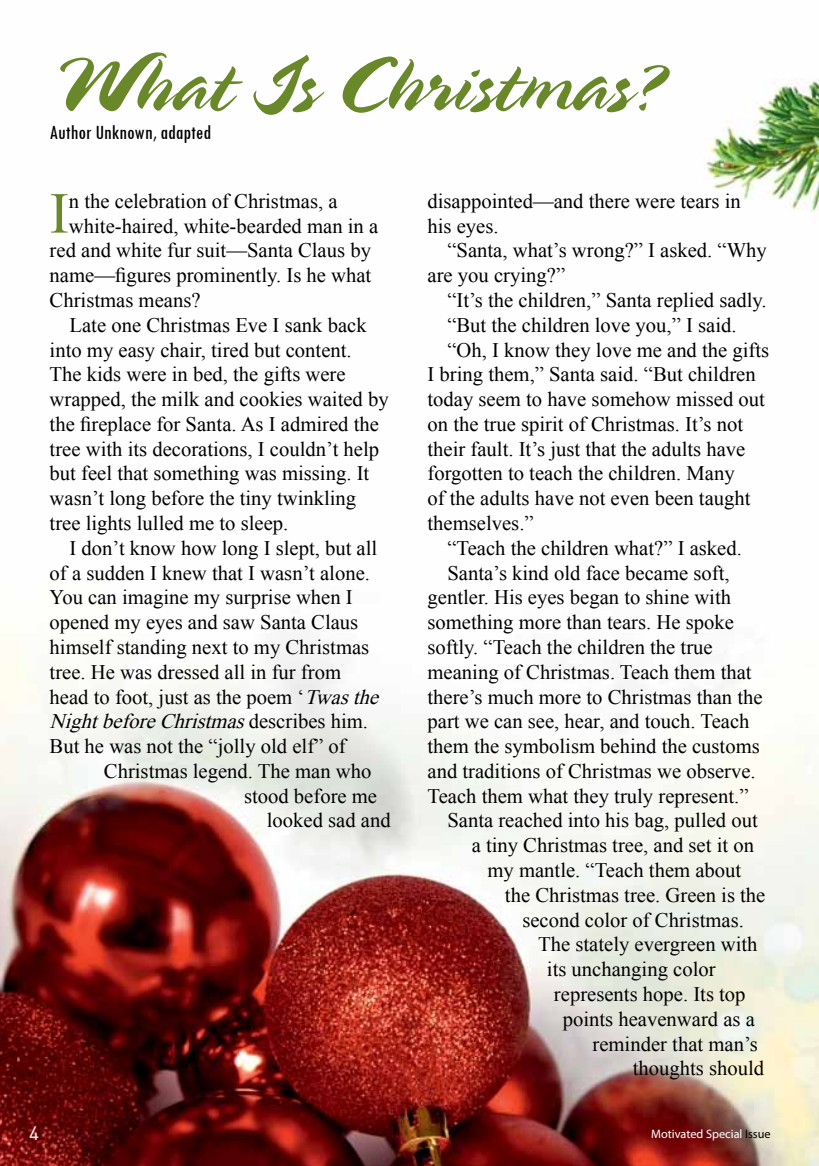
<style>
.page{position:relative;width:819px;height:1166px;background:#fff}
.page>*{position:absolute;margin:0;border:0;box-sizing:border-box;transform-origin:0 0}
.t1{font:84px "Spring LP Std";color:#688829}
.t2{font:58.1px "Times New Roman";color:#688829}
.t3{font:condensed 21px "Tw Cen";color:#000}
.t4{font:20.65px/24.8px "Times New Roman";color:#000}
.t5{font:italic 20.65px "Times New Roman";color:#000}
.t6{font:19.25px "DIN Pro";color:#fff}
.t7{font:12.25px "Myriad Pro";color:#fff}
.s1{font-style:italic}
.s2{font-style:normal}
.s3{color:#000}
</style>
<div class="page">
<img style="left:0;top:79px;width:819px;height:1087px">
<h1 class="t1" style="left:50px;top:35px;width:619px">What Is Christmas?</h1>
<p class="t3" style="left:50px;top:120px;width:163px">Author Unknown, adapted</p>
<h2 class="t2" style="left:50px;top:174px;width:21px">I</h2>
<p class="t4" style="left:69px;top:188px;width:270px">n the celebration of Christmas, a</p>
<p class="t4" style="left:69px;top:213px;width:311px">white-haired, white-bearded man in a</p>
<p class="t4" style="left:50px;top:238px;width:323px">red and white fur suit—Santa Claus by</p>
<p class="t4" style="left:50px;top:262px;width:323px">name—figures prominently. Is he what</p>
<p class="t4" style="left:50px;top:287px;width:152px">Christmas means?</p>
<p class="t4" style="left:69px;top:312px;width:299px">Late one Christmas Eve I sank back</p>
<p class="t4" style="left:50px;top:337px;width:304px">into my easy chair, tired but content.</p>
<p class="t4" style="left:50px;top:362px;width:297px">The kids were in bed, the gifts were</p>
<p class="t4" style="left:50px;top:386px;width:340px">wrapped, the milk and cookies waited by</p>
<p class="t4" style="left:50px;top:411px;width:331px">the fireplace for Santa. As I admired the</p>
<p class="t4" style="left:50px;top:436px;width:331px">tree with its decorations, I couldn’t help</p>
<p class="t4" style="left:50px;top:461px;width:321px">but feel that something was missing. It</p>
<p class="t4" style="left:50px;top:485px;width:308px">wasn’t long before the tiny twinkling</p>
<p class="t4" style="left:50px;top:510px;width:240px">tree lights lulled me to sleep.</p>
<p class="t4" style="left:69px;top:535px;width:309px">I don’t know how long I slept, but all</p>
<p class="t4" style="left:50px;top:560px;width:322px">of a sudden I knew that I wasn’t alone.</p>
<p class="t4" style="left:50px;top:585px;width:305px">You can imagine my surprise when I</p>
<p class="t4" style="left:50px;top:609px;width:310px">opened my eyes and saw Santa Claus</p>
<p class="t4" style="left:50px;top:634px;width:321px">himself standing next to my Christmas</p>
<p class="t4" style="left:50px;top:659px;width:293px">tree. He was dressed all in fur from</p>
<p class="t4" style="left:50px;top:684px;width:337px">head to foot, just as the poem ‘<span class="s1">Twasthe</span></p>
<p class="t5" style="left:50px;top:707px;width:320px">NightbeforeChristmas<span class="s2">d e s c r i b e s h i m .</span></p>
<p class="t4" style="left:50px;top:733px;width:297px">But he was not the “jolly old elf” of</p>
<p class="t4" style="left:104px;top:758px;width:269px">Christmas legend. The man who</p>
<p class="t4" style="left:244px;top:783px;width:135px">stood before me</p>
<p class="t4" style="left:267px;top:808px;width:125px">looked sad and</p>
<p class="t4" style="left:427px;top:188px;width:315px">disappointed—and there were tears in his eyes.</p>
<p class="t4" style="left:427px;top:238px;width:341px;text-indent:20px">“Santa, what’s wrong?” I asked. “Why are you crying?”</p>
<p class="t4" style="left:447px;top:287px;width:321px">“It’s the children,” Santa replied sadly.</p>
<p class="t4" style="left:447px;top:312px;width:291px">“But the children love you,” I said.</p>
<p class="t4" style="left:447px;top:337px;width:323px">“Oh, I know they love me and the gifts</p>
<p class="t4" style="left:427px;top:362px;width:330px">I bring them,” Santa said. “But children</p>
<p class="t4" style="left:427px;top:386px;width:339px">today seem to have somehow missed out</p>
<p class="t4" style="left:427px;top:411px;width:317px">on the true spirit of Christmas. It’s not</p>
<p class="t4" style="left:427px;top:436px;width:319px">their fault. It’s just that the adults have</p>
<p class="t4" style="left:427px;top:461px;width:309px">forgotten to teach the children. Many</p>
<p class="t4" style="left:427px;top:485px;width:324px">of the adults have not even been taught</p>
<p class="t4" style="left:427px;top:510px;width:108px">themselves.”</p>
<p class="t4" style="left:447px;top:535px;width:296px">“Teach the children what?” I asked.</p>
<p class="t4" style="left:447px;top:560px;width:284px">Santa’s kind old face became soft,</p>
<p class="t4" style="left:427px;top:585px;width:305px">gentler. His eyes began to shine with</p>
<p class="t4" style="left:427px;top:609px;width:308px">something more than tears. He spoke</p>
<p class="t4" style="left:427px;top:634px;width:287px">softly. “Teach the children the true</p>
<p class="t4" style="left:427px;top:659px;width:325px">meaning of Christmas. Teach them that</p>
<p class="t4" style="left:427px;top:684px;width:336px">there’s much more to Christmas than the</p>
<p class="t4" style="left:427px;top:709px;width:323px">part we can see, hear, and touch. Teach</p>
<p class="t4" style="left:427px;top:733px;width:334px">them the symbolism behind the customs</p>
<p class="t4" style="left:427px;top:758px;width:330px">and traditions of Christmas we observe.</p>
<p class="t4" style="left:427px;top:783px;width:322px">Teach them what they truly represent.”</p>
<p class="t4" style="left:447px;top:808px;width:312px">Santa reached into his bag, pulled out</p>
<p class="t4" style="left:471px;top:832px;width:284px">a tiny Christmas tree, and set it on</p>
<p class="t4" style="left:487px;top:857px;width:255px">my mantle. “Teach them about</p>
<p class="t4" style="left:505px;top:882px;width:262px">the Christmas tree. Green is the</p>
<p class="t4" style="left:522px;top:907px;width:223px">second color of Christmas.</p>
<p class="t4" style="left:538px;top:932px;width:221px">The stately evergreen with</p>
<p class="t4" style="left:547px;top:956px;width:170px">its unchanging color</p>
<p class="t4" style="left:554px;top:981px;width:193px">represents hope. Its top</p>
<p class="t4" style="left:562px;top:1006px;width:194px">points heavenward as a</p>
<p class="t4" style="left:592px;top:1031px;width:167px">reminder that man’s</p>
<p class="t4" style="left:632px;top:1055px;width:133px">thoughts should</p>
<p class="t6" style="left:29px;top:1119px;width:12px">4</p>
<p class="t7" style="left:651px;top:1126px;width:121px">Motivated Special <span class="s3">Issue</span></p>
</div>
